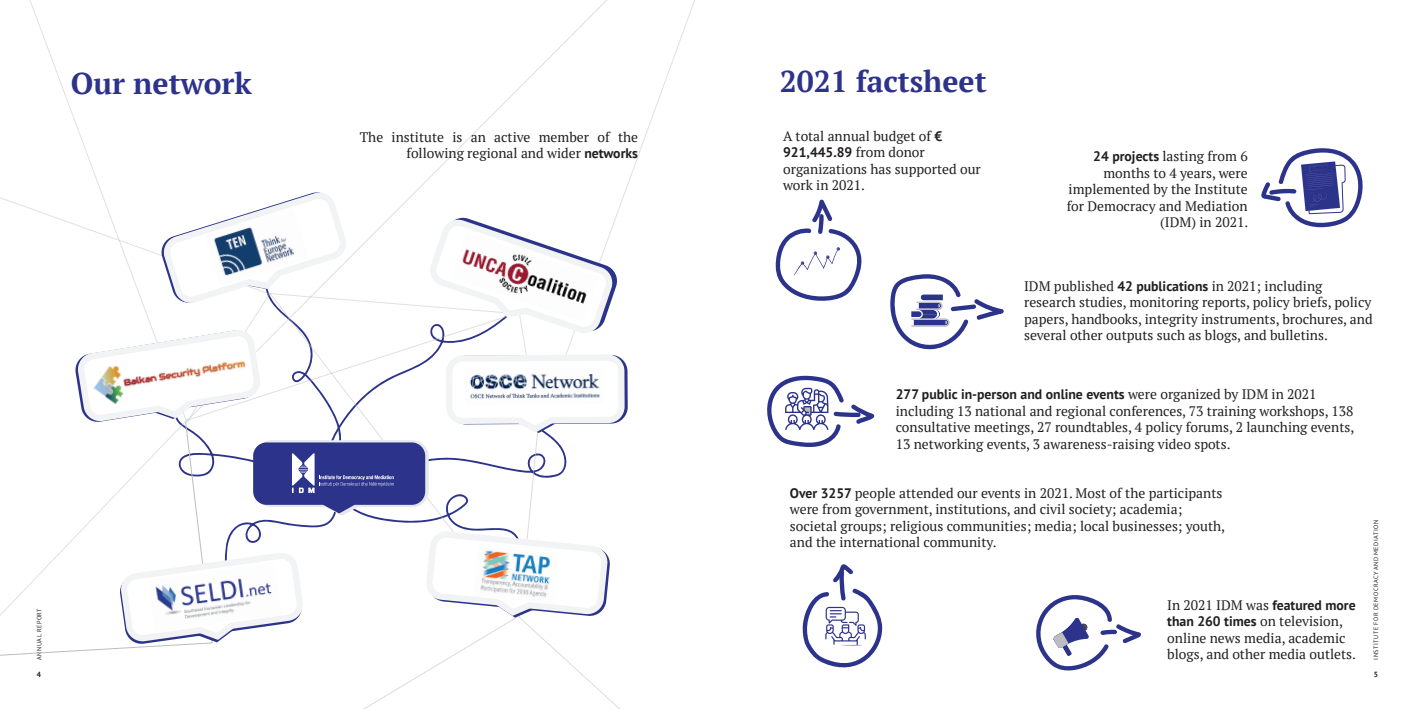
<style>
.page{position:relative;width:1418px;height:709px;background:#fff}
.page>*{position:absolute;margin:0;border:0;box-sizing:border-box;transform-origin:0 0}
.t1{font:700 30px "PT Serif";color:#2d328b}
.t2{font:13.75px/16.5px "PT Serif";color:#231f20}
.t3{font:700 13.75px "PT Sans";color:#231f20}
.t4{font:700 7.5px "PT Sans";color:#231f20}
.t5{font:6.25px "PT Sans";letter-spacing:.08em;color:#231f20}
.s1{font-family:"PT Sans";font-weight:700}
.s2{font-family:"PT Serif";font-weight:400}
</style>
<div class="page">
<svg style="left:775px;top:199px;width:86px;height:102px"></svg>
<svg style="left:890px;top:274px;width:114px;height:76px"></svg>
<svg style="left:767px;top:375px;width:107px;height:72px"></svg>
<svg style="left:1261px;top:148px;width:102px;height:79px"></svg>
<svg style="left:802px;top:564px;width:80px;height:104px"></svg>
<svg style="left:1036px;top:595px;width:105px;height:76px"></svg>
<svg style="left:70px;top:186px;width:551px;height:523px"></svg>
<svg style="left:443px;top:351px;width:185px;height:358px"></svg>
<img style="left:465px;top:368px;width:140px;height:37px">
<p class="t5" style="left:35px;top:659px;width:53px;rotate:-90deg">ANNUAL REPORT</p>
<h1 class="t1" style="left:71px;top:64px;width:183px">Our network</h1>
<h1 class="t1" style="left:780px;top:62px;width:208px">2021 factsheet</h1>
<p class="t2" style="left:360px;top:128px;width:280px;text-align:right">The institute is an active member of the following regional and wider <span class="s1">networks</span></p>
<p class="t2" style="left:783px;top:127px;width:161px">A total annual budget of <span class="s1">€</span></p>
<p class="t3" style="left:783px;top:143px;width:143px">921,445.89 <span class="s2">from donor</span></p>
<p class="t2" style="left:783px;top:160px;width:199px">organizations has supported our work in 2021.</p>
<p class="t2" style="left:1066px;top:148px;width:183px;text-align:right"><span class="s1">24 projects</span> lasting from 6 months to 4 years, were implemented by the Institute for Democracy and Mediation (IDM) in 2021.</p>
<p class="t2" style="left:1024px;top:277px;width:350px">IDM published <span class="s1">42 publications</span> in 2021; including research studies, monitoring reports, policy briefs, policy papers, handbooks, integrity instruments, brochures, and several other outputs such as blogs, and bulletins.</p>
<p class="t3" style="left:895px;top:385px;width:422px">277 public in-person and online events <span class="s2">were organized by IDM in 2021</span></p>
<p class="t2" style="left:895px;top:402px;width:460px;text-align:justify">including 13 national and regional conferences, 73 training workshops, 138 consultative meetings, 27 roundtables, 4 policy forums, 2 launching events, 13 networking events, 3 awareness-raising video spots.</p>
<p class="t2" style="left:790px;top:484px;width:437px"><span class="s1">Over 3257</span> people attended our events in 2021. Most of the participants were from government, institutions, and civil society; academia; societal groups; religious communities; media; local businesses; youth, and the international community.</p>
<p class="t2" style="left:1167px;top:596px;width:190px">In 2021 IDM was <span class="s1">featured more than 260 times</span> on television, online news media, academic blogs, and other media outlets.</p>
<p class="t5" style="left:1371px;top:659px;width:141px;rotate:-90deg">INSTITUTE FOR DEMOCRACY AND MEDIATION</p>
<p class="t4" style="left:37px;top:669px;width:6px">4</p>
<p class="t4" style="left:1373px;top:669px;width:6px">5</p>
</div>
